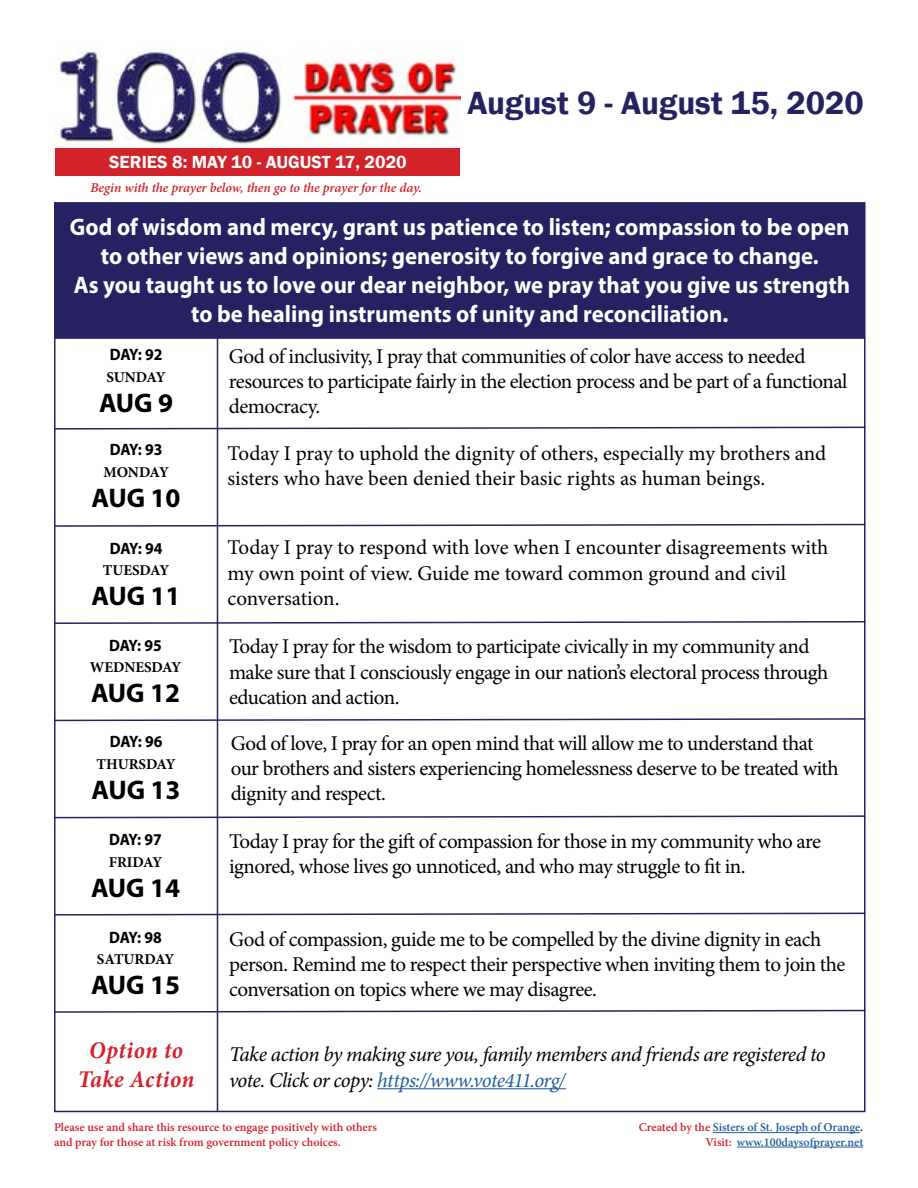
<style>
.page{position:relative;width:918px;height:1188px;background:#fff}
.page>*{position:absolute;margin:0;border:0;box-sizing:border-box;transform-origin:0 0}
.t1{font:600 33px "Franklin Gothic";color:#262262}
.t2{font:700 27px "Myriad Pro";color:#000}
.t3{font:700 24px/28.8px "Myriad Pro";color:#fff;text-align:center;scale:.95 1}
.t4{font:italic 700 24px/28.8px "Minion Pro";letter-spacing:.02em;color:#d2232a;text-align:center;scale:.95 1}
.t5{font:21px/25.2px "Minion Pro";letter-spacing:-.025em;color:#000}
.t6{font:21px/25.2px "Minion Pro";letter-spacing:-.005em;color:#000}
.t7{font:21px/25.2px "Minion Pro";color:#000}
.t8{font:italic 21px/25.5px "Minion Pro";letter-spacing:-.03em;color:#000}
.t9{font:600 18px "Franklin Gothic";color:#fff}
.t10{font:700 16.5px "Myriad Pro";letter-spacing:-.015em;color:#000;scale:.95 1}
.t11{font:700 15px "Minion Pro";letter-spacing:-.005em;color:#000}
.t12{font:italic 600 13.5px "Minion Pro";letter-spacing:-.005em;color:#d2232a}
.t13{font:600 12px/14.4px "Minion Pro";color:#d2232a}
.t14{font:600 12px/14.4px "Minion Pro";letter-spacing:-.005em;color:#215e9e;text-align:right}
.s1{color:#215e9e}
.s2{color:#d2232a}
.s3{color:#000}
</style>
<div class="page">
<img style="left:56px;top:47px;width:404px;height:102px">
<hr style="left:713px;top:1132px;width:147px;height:1px;background:#215e9e">
<hr style="left:737px;top:1147px;width:126px;height:1px;background:#215e9e">
<div style="left:55px;top:203px;width:810px;height:135px;background:#262262"></div>
<div style="left:54px;top:202px;width:812px;height:137px;border:2px solid #262262"></div>
<hr style="left:217px;top:338px;width:1px;height:774px;background:#262262">
<svg style="left:54px;top:426px;width:812px;height:4px"></svg>
<svg style="left:54px;top:523px;width:812px;height:5px"></svg>
<svg style="left:54px;top:620px;width:812px;height:5px"></svg>
<svg style="left:54px;top:717px;width:812px;height:5px"></svg>
<svg style="left:54px;top:815px;width:812px;height:4px"></svg>
<svg style="left:54px;top:912px;width:812px;height:4px"></svg>
<svg style="left:54px;top:1009px;width:812px;height:5px"></svg>
<hr style="left:377px;top:1088px;width:189px;height:1px;background:#215e9e">
<div style="left:56px;top:149px;width:404px;height:27px;background:#d2232a"></div>
<p class="t9" style="left:109px;top:151px;width:299px">SERIES 8: MAY 10 - AUGUST 17, 2020</p>
<p class="t12" style="left:90px;top:178px;width:333px">Begin with the prayer below, then go to the prayer for the day.</p>
<h1 class="t1" style="left:467px;top:83px;width:398px">August 9 - August 15, 2020</h1>
<p class="t3" style="left:70px;top:212px;width:823px">God of wisdom and mercy, grant us patience to listen; compassion to be open to other views and opinions; generosity to forgive and grace to change.<br>As you taught us to love our dear neighbor, we pray that you give us strength to be healing instruments of unity and reconciliation.</p>
<p class="t10" style="left:110px;top:344px;width:57px">DAY: 92</p>
<p class="t11" style="left:107px;top:367px;width:61px">SUNDAY</p>
<p class="t2" style="left:99px;top:385px;width:76px">AUG 9</p>
<p class="t10" style="left:110px;top:439px;width:57px">DAY: 93</p>
<p class="t11" style="left:103px;top:462px;width:67px">MONDAY</p>
<p class="t2" style="left:92px;top:480px;width:91px">AUG 10</p>
<p class="t10" style="left:110px;top:537px;width:57px">DAY: 94</p>
<p class="t11" style="left:103px;top:560px;width:68px">TUESDAY</p>
<p class="t2" style="left:92px;top:579px;width:91px">AUG 11</p>
<p class="t10" style="left:109px;top:635px;width:57px">DAY: 95</p>
<p class="t11" style="left:90px;top:657px;width:93px">WEDNESDAY</p>
<p class="t2" style="left:91px;top:676px;width:91px">AUG 12</p>
<p class="t10" style="left:110px;top:731px;width:57px">DAY: 96</p>
<p class="t11" style="left:96px;top:753px;width:81px">THURSDAY</p>
<p class="t2" style="left:92px;top:772px;width:91px">AUG 13</p>
<p class="t10" style="left:109px;top:829px;width:57px">DAY: 97</p>
<p class="t11" style="left:109px;top:851px;width:55px">FRIDAY</p>
<p class="t2" style="left:91px;top:870px;width:91px">AUG 14</p>
<p class="t10" style="left:109px;top:926px;width:57px">DAY: 98</p>
<p class="t11" style="left:97px;top:949px;width:79px">SATURDAY</p>
<p class="t2" style="left:91px;top:968px;width:91px">AUG 15</p>
<p class="t5" style="left:229px;top:344px;width:620px">God of inclusivity, I pray that communities of color have access to needed resources to participate fairly in the election process and be part of a functional democracy.</p>
<p class="t7" style="left:228px;top:441px;width:600px">Today I pray to uphold the dignity of others, especially my brothers and sisters who have been denied their basic rights as human beings.</p>
<p class="t6" style="left:228px;top:535px;width:602px">Today I pray to respond with love when I encounter disagreements with my own point of view. Guide me toward common ground and civil conversation.</p>
<p class="t5" style="left:229px;top:634px;width:601px">Today I pray for the wisdom to participate civically in my community and make sure that I consciously engage in our nation’s electoral process through education and action.</p>
<p class="t5" style="left:231px;top:731px;width:610px">God of love, I pray for an open mind that will allow me to understand that our brothers and sisters experiencing homelessness deserve to be treated with dignity and respect.</p>
<p class="t5" style="left:229px;top:829px;width:593px">Today I pray for the gift of compassion for those in my community who are ignored, whose lives go unnoticed, and who may struggle to fit in.</p>
<p class="t5" style="left:229px;top:926px;width:618px">God of compassion, guide me to be compelled by the divine dignity in each person. Remind me to respect their perspective when inviting them to join the conversation on topics where we may disagree.</p>
<p class="t4" style="left:78px;top:1036px;width:124px">Option to<br>Take Action</p>
<p class="t8" style="left:229px;top:1042px;width:598px">Take action by making sure you, family members and friends are registered to vote. Click or copy: <span class="s1">https://www.vote411.org/</span></p>
<p class="t13" style="left:54px;top:1120px;width:324px">Please use and share this resource to engage positively with others and pray for those at risk from government policy choices.</p>
<p class="t14" style="left:639px;top:1120px;width:226px"><span class="s2">Created by the</span> Sisters of St. Joseph of Orange<span class="s3">.<br></span><span class="s2">Visit:</span> www.100daysofprayer.net</p>
</div>
